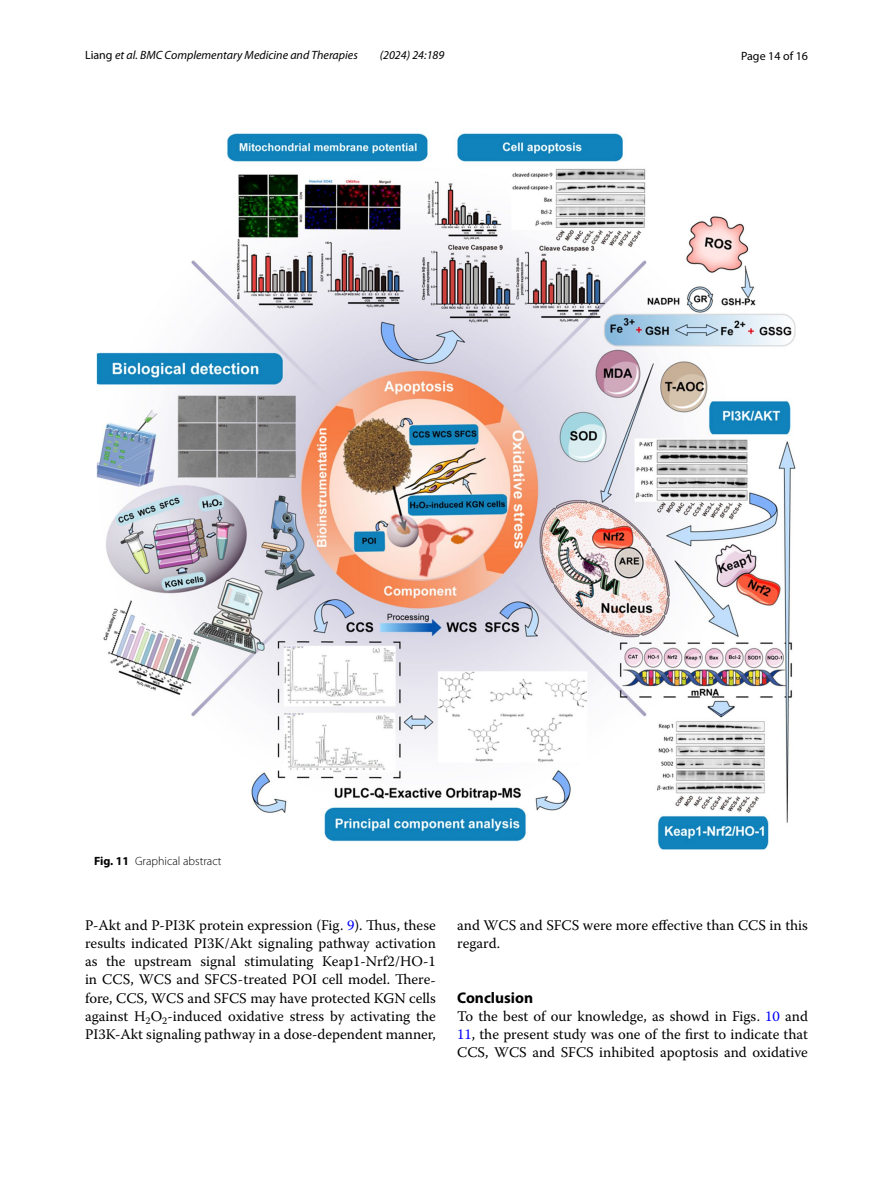
<style>
.page{position:relative;width:893px;height:1187px;background:#fff}
.page>*{position:absolute;margin:0;border:0;box-sizing:border-box;transform-origin:0 0}
.t1{font:700 15.45px "Myriad Pro";color:#000}
.t2{font:14.7px/18px "Warnock Pro";color:#000;text-align:justify}
.t3{font:italic 12px "Myriad Pro";color:#000}
.t4{font:300 12px "Myriad Pro";color:#000}
.t5{font:12px "Myriad Pro";color:#000}
.s1{font-style:normal}
.s2{font-weight:700}
.s3{color:#00f}
</style>
<div class="page">
<img style="left:96px;top:133px;width:700px;height:717px">
<p class="t3" style="left:85px;top:48px;width:274px"><span class="s1">Liang</span> et al. BMC Complementary Medicine and Therapies</p>
<p class="t3" style="left:380px;top:48px;width:66px">(2024) 24:189</p>
<p class="t5" style="left:741px;top:48px;width:68px">Page 14 of 16</p>
<p class="t4" style="left:94px;top:854px;width:129px"><span class="s2">Fig. 11</span> Graphical abstract</p>
<p class="t2" style="left:85px;top:916px;width:352px">P-Akt and P-PI3K protein expression (Fig. <span class="s3">9</span>). Thus, these results indicated PI3K/Akt signaling pathway activation as the upstream signal stimulating Keap1-Nrf2/HO-1 in CCS, WCS and SFCS-treated POI cell model. There&shy;fore, CCS, WCS and SFCS may have protected KGN cells against H<sub>2</sub>O<sub>2</sub>-induced oxidative stress by activating the PI3K-Akt signaling pathway in a dose-dependent manner,</p>
<p class="t2" style="left:457px;top:916px;width:352px">and WCS and SFCS were more effective than CCS in this regard.</p>
<p class="t1" style="left:457px;top:987px;width:77px">Conclusion</p>
<p class="t2" style="left:457px;top:1007px;width:352px">To the best of our knowledge, as showd in Figs. <span class="s3">10</span> and <span class="s3">11</span>, the present study was one of the first to indicate that CCS, WCS and SFCS inhibited apoptosis and oxidative</p>
</div>
